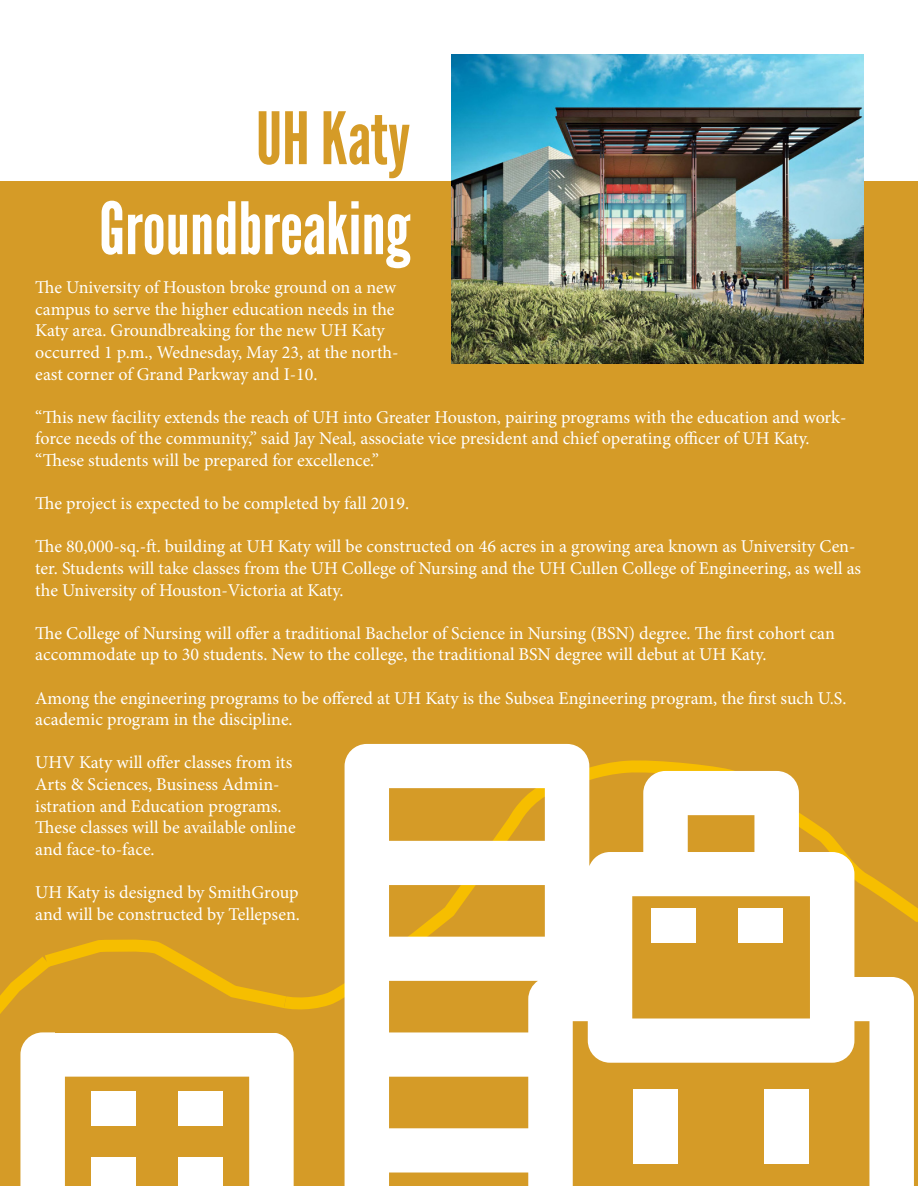
<style>
.page{position:relative;width:918px;height:1188px;background:#fff}
.page>*{position:absolute;margin:0;border:0;box-sizing:border-box;transform-origin:0 0}
.t1{font:72px "League Gothic";color:#fff}
.t2{font:72px "League Gothic";color:#d59b27}
.t3{font:18px/21.6px "Minion Pro";color:#fff}
</style>
<div class="page">
<div style="left:0;top:181px;width:918px;height:1005px;background:#d59b27"></div>
<img style="left:452px;top:54px;width:412px;height:309px">
<svg style="left:299px;top:744px;width:615px;height:442px"></svg>
<div style="left:651px;top:908px;width:45px;height:35px;background:#fff"></div>
<div style="left:739px;top:908px;width:44px;height:35px;background:#fff"></div>
<div style="left:633px;top:1089px;width:45px;height:75px;background:#fff"></div>
<div style="left:764px;top:1089px;width:45px;height:75px;background:#fff"></div>
<svg style="left:0;top:944px;width:299px;height:242px"></svg>
<p class="t2" style="left:256px;top:96px;width:156px">UH Katy</p>
<p class="t1" style="left:99px;top:186px;width:313px">Groundbreaking</p>
<p class="t3" style="left:35px;top:277px;width:365px">The University of Houston broke ground on a new campus to serve the higher education needs in the Katy area. Groundbreaking for the new UH Katy occurred 1 p.m., Wednesday, May 23, at the north&shy;east corner of Grand Parkway and I-10.</p>
<p class="t3" style="left:35px;top:406px;width:813px">“This new facility extends the reach of UH into Greater Houston, pairing programs with the education and work&shy;force needs of the community,” said Jay Neal, associate vice president and chief operating officer of UH Katy. “These students will be prepared for excellence.”</p>
<p class="t3" style="left:35px;top:493px;width:376px">The project is expected to be completed by fall 2019.</p>
<p class="t3" style="left:35px;top:536px;width:827px">The 80,000-sq.-ft. building at UH Katy will be constructed on 46 acres in a growing area known as University Cen&shy;ter. Students will take classes from the UH College of Nursing and the UH Cullen College of Engineering, as well as the University of Houston-Victoria at Katy.</p>
<p class="t3" style="left:35px;top:622px;width:801px">The College of Nursing will offer a traditional Bachelor of Science in Nursing (BSN) degree. The first cohort can accommodate up to 30 students. New to the college, the traditional BSN degree will debut at UH Katy.</p>
<p class="t3" style="left:35px;top:687px;width:813px">Among the engineering programs to be offered at UH Katy is the Subsea Engineering program, the first such U.S. academic program in the discipline.</p>
<p class="t3" style="left:35px;top:752px;width:262px">UHV Katy will offer classes from its<br>Arts &amp; Sciences, Business Admin&shy;istration and Education programs.<br>These classes will be available online and face-to-face.</p>
<p class="t3" style="left:35px;top:881px;width:266px">UH Katy is designed by SmithGroup and will be constructed by Tellepsen.</p>
</div>
